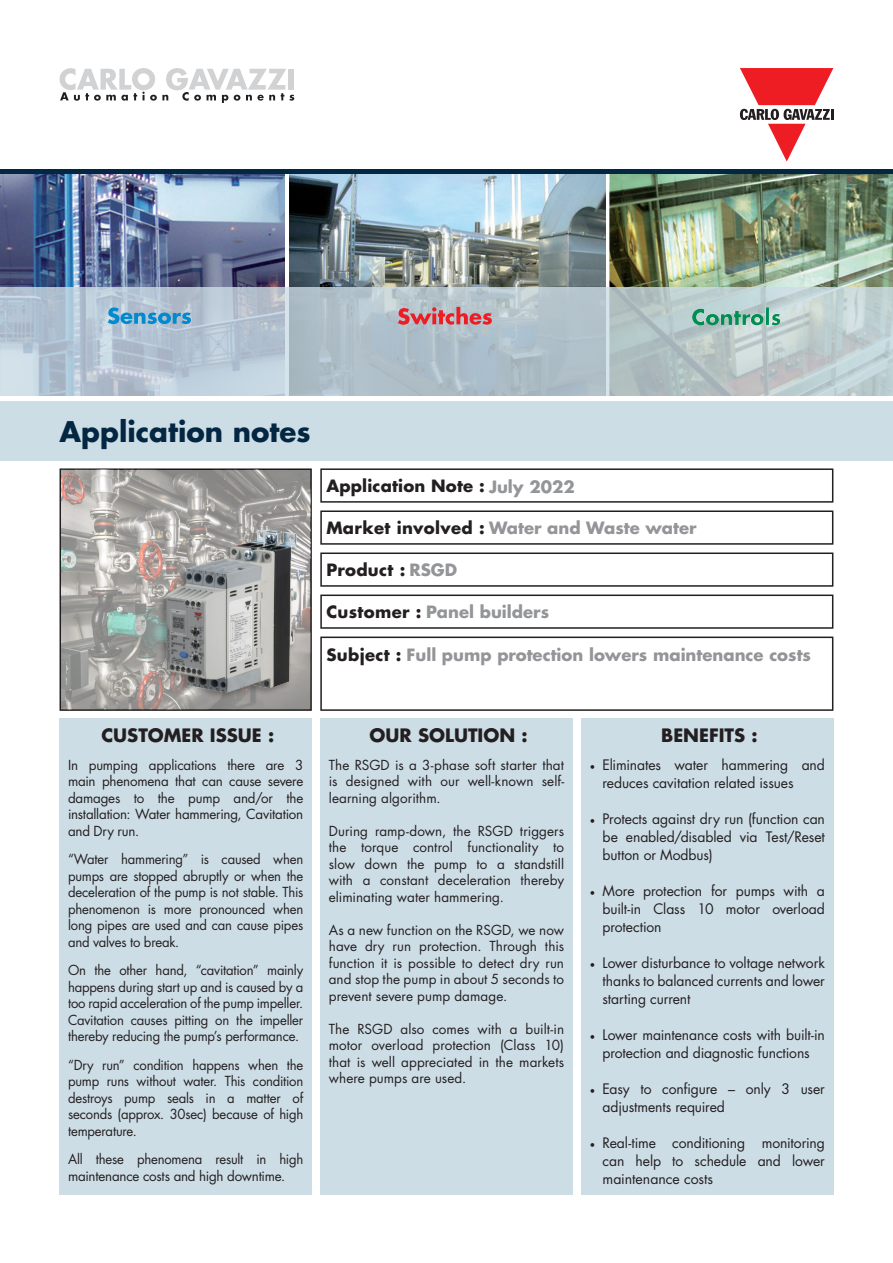
<style>
.page{position:relative;width:893px;height:1263px;background:#fff}
.page>*{position:absolute;margin:0;border:0;box-sizing:border-box;transform-origin:0 0}
.t1{font:700 27.75px "Futura Std";color:#032742}
.t2{font:700 18px "Futura Std";color:#231f20}
.t3{font:700 16.5px "Futura Std";color:#939598}
.t4{font:700 16.5px "Futura Std";letter-spacing:.01em;color:#231f20}
.t5{font:14.1px/18px "Futura Std";letter-spacing:-.005em;color:#231f20;text-align:justify}
.t6{font:13.5px/16.5px "Futura Std";letter-spacing:-.01em;color:#231f20;text-align:justify}
.s1{color:#939598}
.s2{color:#231f20}
.s3{font-family:"Minion Pro"}
</style>
<div class="page">
<svg style="left:740px;top:68px;width:93px;height:94px"></svg>
<svg style="left:60px;top:68px;width:234px;height:34px"></svg>
<div style="left:0;top:401px;width:893px;height:60px;background:#cddde6"></div>
<div style="left:60px;top:468px;width:252px;height:243px;border:2px solid #231f20"></div>
<div style="left:320px;top:468px;width:513px;height:35px;border:2px solid #231f20"></div>
<div style="left:320px;top:510px;width:513px;height:35px;border:2px solid #231f20"></div>
<div style="left:320px;top:552px;width:513px;height:35px;border:2px solid #231f20"></div>
<div style="left:320px;top:594px;width:513px;height:35px;border:2px solid #231f20"></div>
<div style="left:320px;top:636px;width:513px;height:75px;border:2px solid #231f20"></div>
<div style="left:60px;top:719px;width:252px;height:476px;background:#cddde6"></div>
<div style="left:320px;top:719px;width:253px;height:476px;background:#cddde6"></div>
<div style="left:581px;top:719px;width:252px;height:476px;background:#cddde6"></div>
<img style="left:61px;top:470px;width:249px;height:239px">
<div style="left:158px;top:528px;width:140px;height:172px;background:#231f20;opacity:.35"></div>
<img style="left:166px;top:530px;width:131px;height:162px">
<img style="left:0;top:173px;width:285px;height:114px">
<img style="left:289px;top:173px;width:317px;height:114px">
<img style="left:610px;top:173px;width:283px;height:114px">
<svg style="left:0;top:287px;width:893px;height:109px;background:#b6c5ce"></svg>
<img style="left:692px;top:307px;width:88px;height:18px">
<svg style="left:398px;top:307px;width:94px;height:18px;background:#cc7e85"></svg>
<svg style="left:108px;top:307px;width:83px;height:17px"></svg>
<hr style="left:0;top:169px;width:893px;height:4px;background:#032742">
<h1 class="t1" style="left:60px;top:413px;width:253px">Application notes</h1>
<p class="t4" style="left:326px;top:475px;width:250px">Application Note : <span class="s1">July 2022</span></p>
<p class="t3" style="left:326px;top:517px;width:372px"><span class="s2">Market involved :</span> Water and Waste water</p>
<p class="t4" style="left:326px;top:559px;width:132px">Product : <span class="s1">RSGD</span></p>
<p class="t3" style="left:326px;top:601px;width:224px"><span class="s2">Customer :</span> Panel builders</p>
<p class="t3" style="left:326px;top:644px;width:486px"><span class="s2">Subject :</span> Full pump protection lowers maintenance costs</p>
<h2 class="t2" style="left:101px;top:723px;width:174px">CUSTOMER ISSUE :</h2>
<h2 class="t2" style="left:370px;top:723px;width:159px">OUR SOLUTION :</h2>
<h2 class="t2" style="left:661px;top:723px;width:98px">BENEFITS :</h2>
<p class="t6" style="left:68px;top:756px;width:237px">In pumping applications there are 3 main phenomena that can cause severe damages to the pump and/or the installation: Water hammering, Cavitation and Dry run.</p>
<p class="t6" style="left:68px;top:851px;width:237px">“Water hammering” is caused when pumps are stopped abruptly or when the deceleration of the pump is not stable. This phenomenon is more pronounced when long pipes are used and can cause pipes and valves to break.</p>
<p class="t6" style="left:68px;top:962px;width:237px">On the other hand, “cavitation” mainly happens during start up and is caused by a too rapid acceleration of the pump impeller.<br>Cavitation causes pitting on the impeller thereby reducing the pump’s performance.</p>
<p class="t6" style="left:68px;top:1056px;width:237px">“Dry run” condition happens when the pump runs without water. This condition destroys pump seals in a matter of seconds (approx. 30sec) because of high temperature.</p>
<p class="t6" style="left:68px;top:1151px;width:237px">All these phenomena result in high maintenance costs and high downtime.</p>
<p class="t6" style="left:329px;top:756px;width:237px">The RSGD is a 3-phase soft starter that is designed with our well-known self&shy;learning algorithm.</p>
<p class="t6" style="left:329px;top:822px;width:237px">During ramp-down, the RSGD triggers the torque control functionality to slow down the pump to a standstill with a constant deceleration thereby eliminating water hammering.</p>
<p class="t6" style="left:329px;top:921px;width:237px">As a new function on the RSGD, we now have dry run protection. Through this function it is possible to detect dry run and stop the pump in about 5 seconds to prevent severe pump damage.</p>
<p class="t6" style="left:329px;top:1020px;width:237px">The RSGD also comes with a built-in motor overload protection (Class 10) that is well appreciated in the markets where pumps are used.</p>
<p class="t5" style="left:603px;top:756px;width:224px;text-indent:-13px"><span class="s3">•</span> Eliminates water hammering and reduces cavitation related issues</p>
<p class="t5" style="left:603px;top:810px;width:224px;text-indent:-13px"><span class="s3">•</span> Protects against dry run (function can be enabled/disabled via Test/Reset button or Modbus)</p>
<p class="t5" style="left:603px;top:882px;width:224px;text-indent:-13px"><span class="s3">•</span> More protection for pumps with a built-in Class 10 motor overload protection</p>
<p class="t5" style="left:603px;top:954px;width:224px;text-indent:-13px"><span class="s3">•</span> Lower disturbance to voltage network thanks to balanced currents and lower starting current</p>
<p class="t5" style="left:590px;top:1026px;width:237px;text-align:center"><span class="s3">•</span> Lower maintenance costs with built-in protection and diagnostic functions</p>
<p class="t5" style="left:603px;top:1080px;width:224px;text-indent:-13px"><span class="s3">•</span> Easy to configure – only 3 user adjustments required</p>
<p class="t5" style="left:603px;top:1134px;width:224px;text-indent:-13px"><span class="s3">•</span> Real-time conditioning monitoring can help to schedule and lower maintenance costs</p>
</div>
